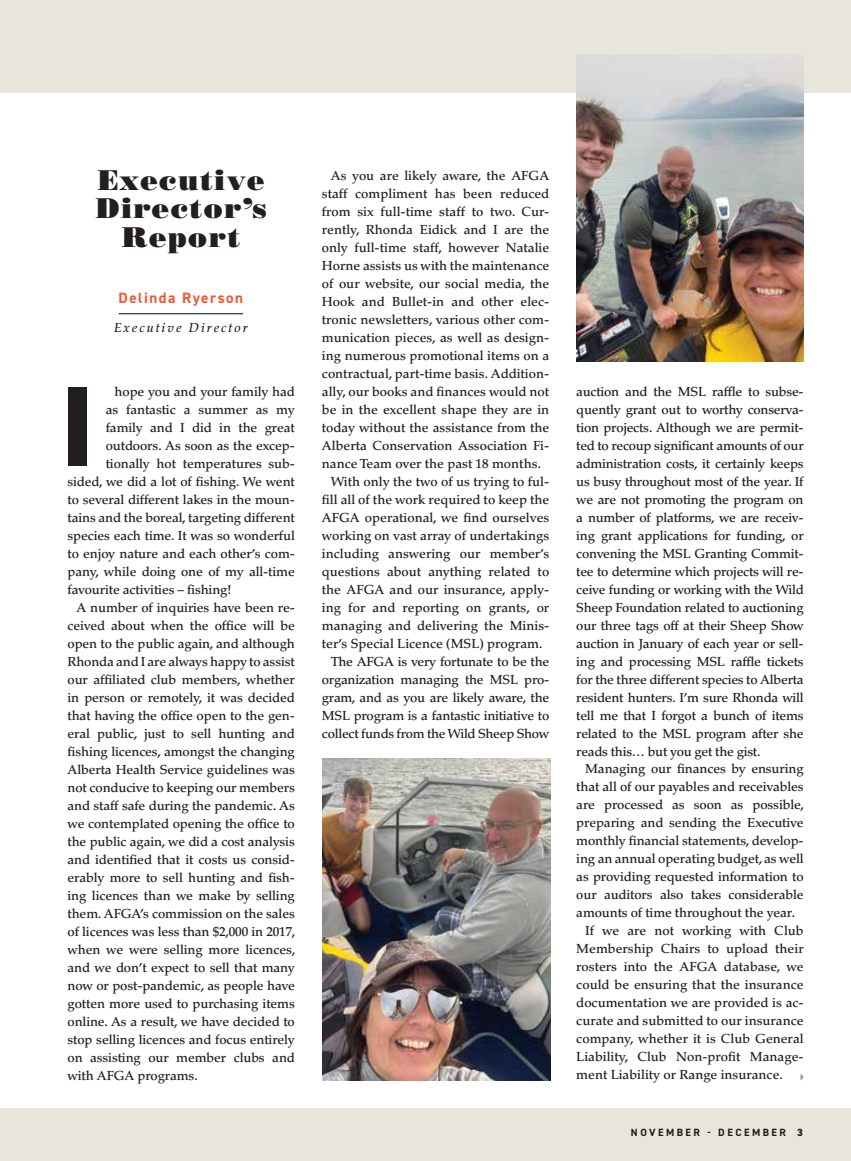
<style>
.page{position:relative;width:851px;height:1161px;background:#fff}
.page>*{position:absolute;margin:0;border:0;box-sizing:border-box;transform-origin:0 0}
.t1{font:800 113.85px "DIN2014";color:#231f20}
.t2{font:28.5px/28.5px "Bodoni Std Poster";letter-spacing:.05em;color:#231f20;text-align:center}
.t3{font:700 15px "DIN2014";letter-spacing:.1em;color:#f15635}
.t4{font:500 13.2px/18px "Palatino LT Std";letter-spacing:-.01em;color:#231f20;text-align:justify}
.t5{font:italic 500 13.2px "Palatino LT Std";letter-spacing:.15em;color:#231f20}
.t6{font:700 10.5px "DIN2014";letter-spacing:.235em;color:#231f20}
.s1{font-weight:800}
</style>
<div class="page">
<div style="left:0;top:0;width:850px;height:93px;background:#e8e6db"></div>
<div style="left:0;top:1108px;width:850px;height:53px;background:#e8e6db"></div>
<hr style="left:119px;top:313px;width:124px;height:1px;background:#231f20">
<img style="left:576px;top:54px;width:227px;height:308px">
<img style="left:323px;top:759px;width:227px;height:322px">
<svg style="left:800px;top:1074px;width:3px;height:7px"></svg>
<h2 class="t2" style="left:96px;top:165px;width:172px">Executive<br>Director’s<br>Report</h2>
<p class="t3" style="left:119px;top:288px;width:126px">Delinda Ryerson</p>
<p class="t5" style="left:114px;top:320px;width:135px">Executive Director</p>
<p class="t4" style="left:115px;top:383px;width:182px">hope you and your family had</p>
<p class="t4" style="left:106px;top:401px;width:191px">as fantastic a summer as my</p>
<p class="t4" style="left:106px;top:419px;width:191px">family and I did in the great</p>
<p class="t4" style="left:106px;top:437px;width:191px">outdoors. As soon as the excep-</p>
<p class="t4" style="left:106px;top:455px;width:191px">tionally hot temperatures sub-</p>
<p class="t4" style="left:67px;top:473px;width:229px">sided, we did a lot of fishing. We went</p>
<p class="t4" style="left:67px;top:491px;width:229px">to several different lakes in the moun-</p>
<p class="t4" style="left:67px;top:509px;width:229px">tains and the boreal, targeting different</p>
<p class="t4" style="left:67px;top:527px;width:229px">species each time. It was so wonderful</p>
<p class="t4" style="left:67px;top:545px;width:229px">to enjoy nature and each other’s com-</p>
<p class="t4" style="left:67px;top:563px;width:229px">pany, while doing one of my all-time</p>
<p class="t4" style="left:67px;top:581px;width:165px">favourite activities – fishing!</p>
<p class="t4" style="left:76px;top:599px;width:220px">A number of inquiries have been re-</p>
<p class="t4" style="left:67px;top:617px;width:229px">ceived about when the office will be</p>
<p class="t4" style="left:67px;top:635px;width:229px">open to the public again, and although</p>
<p class="t4" style="left:67px;top:653px;width:229px">Rhonda and I are always happy to assist</p>
<p class="t4" style="left:67px;top:671px;width:229px">our affiliated club members, whether</p>
<p class="t4" style="left:67px;top:689px;width:229px">in person or remotely, it was decided</p>
<p class="t4" style="left:67px;top:707px;width:229px">that having the office open to the gen-</p>
<p class="t4" style="left:67px;top:725px;width:229px">eral public, just to sell hunting and</p>
<p class="t4" style="left:67px;top:743px;width:229px">fishing licences, amongst the changing</p>
<p class="t4" style="left:67px;top:761px;width:229px">Alberta Health Service guidelines was</p>
<p class="t4" style="left:67px;top:779px;width:229px">not conducive to keeping our members</p>
<p class="t4" style="left:67px;top:797px;width:229px">and staff safe during the pandemic. As</p>
<p class="t4" style="left:67px;top:815px;width:229px">we contemplated opening the office to</p>
<p class="t4" style="left:67px;top:833px;width:229px">the public again, we did a cost analysis</p>
<p class="t4" style="left:67px;top:851px;width:229px">and identified that it costs us consid-</p>
<p class="t4" style="left:67px;top:869px;width:229px">erably more to sell hunting and fish-</p>
<p class="t4" style="left:67px;top:887px;width:229px">ing licences than we make by selling</p>
<p class="t4" style="left:67px;top:905px;width:229px">them. AFGA’s commission on the sales</p>
<p class="t4" style="left:67px;top:923px;width:229px">of licences was less than $2,000 in 2017,</p>
<p class="t4" style="left:67px;top:941px;width:229px">when we were selling more licences,</p>
<p class="t4" style="left:67px;top:959px;width:229px">and we don’t expect to sell that many</p>
<p class="t4" style="left:67px;top:977px;width:229px">now or post-pandemic, as people have</p>
<p class="t4" style="left:67px;top:995px;width:229px">gotten more used to purchasing items</p>
<p class="t4" style="left:67px;top:1013px;width:229px">online. As a result, we have decided to</p>
<p class="t4" style="left:67px;top:1031px;width:229px">stop selling licences and focus entirely</p>
<p class="t4" style="left:67px;top:1049px;width:229px">on assisting our member clubs and</p>
<p class="t4" style="left:67px;top:1067px;width:132px">with AFGA programs.</p>
<h1 class="t1" style="left:60px;top:351px;width:36px">I</h1>
<p class="t4" style="left:331px;top:167px;width:220px">As you are likely aware, the AFGA</p>
<p class="t4" style="left:322px;top:185px;width:229px">staff compliment has been reduced</p>
<p class="t4" style="left:322px;top:203px;width:229px">from six full-time staff to two. Cur-</p>
<p class="t4" style="left:322px;top:221px;width:229px">rently, Rhonda Eidick and I are the</p>
<p class="t4" style="left:322px;top:239px;width:229px">only full-time staff, however Natalie</p>
<p class="t4" style="left:322px;top:256px;width:229px">Horne assists us with the maintenance</p>
<p class="t4" style="left:322px;top:274px;width:229px">of our website, our social media, the</p>
<p class="t4" style="left:322px;top:292px;width:229px">Hook and Bullet-in and other elec-</p>
<p class="t4" style="left:322px;top:310px;width:229px">tronic newsletters, various other com-</p>
<p class="t4" style="left:322px;top:328px;width:229px">munication pieces, as well as design-</p>
<p class="t4" style="left:322px;top:346px;width:229px">ing numerous promotional items on a</p>
<p class="t4" style="left:322px;top:364px;width:229px">contractual, part-time basis. Addition-</p>
<p class="t4" style="left:322px;top:382px;width:229px">ally, our books and finances would not</p>
<p class="t4" style="left:322px;top:400px;width:229px">be in the excellent shape they are in</p>
<p class="t4" style="left:322px;top:418px;width:229px">today without the assistance from the</p>
<p class="t4" style="left:322px;top:436px;width:229px">Alberta Conservation Association Fi-</p>
<p class="t4" style="left:322px;top:454px;width:220px">nance Team over the past 18 months.</p>
<p class="t4" style="left:331px;top:472px;width:220px">With only the two of us trying to ful-</p>
<p class="t4" style="left:322px;top:490px;width:229px">fill all of the work required to keep the</p>
<p class="t4" style="left:322px;top:508px;width:229px">AFGA operational, we find ourselves</p>
<p class="t4" style="left:322px;top:526px;width:229px">working on vast array of undertakings</p>
<p class="t4" style="left:322px;top:544px;width:229px">including answering our member’s</p>
<p class="t4" style="left:322px;top:562px;width:229px">questions about anything related to</p>
<p class="t4" style="left:322px;top:580px;width:229px">the AFGA and our insurance, apply-</p>
<p class="t4" style="left:322px;top:598px;width:229px">ing for and reporting on grants, or</p>
<p class="t4" style="left:322px;top:616px;width:229px">managing and delivering the Minis-</p>
<p class="t4" style="left:322px;top:634px;width:222px">ter’s Special Licence (MSL) program.</p>
<p class="t4" style="left:331px;top:652px;width:220px">The AFGA is very fortunate to be the</p>
<p class="t4" style="left:322px;top:670px;width:229px">organization managing the MSL pro-</p>
<p class="t4" style="left:322px;top:688px;width:229px">gram, and as you are likely aware, the</p>
<p class="t4" style="left:322px;top:706px;width:229px">MSL program is a fantastic initiative to</p>
<p class="t4" style="left:322px;top:724px;width:229px">collect funds from the Wild Sheep Show</p>
<p class="t4" style="left:576px;top:382px;width:229px">auction and the MSL raffle to subse&shy;quently grant out to worthy conserva&shy;tion projects. Although we are permit&shy;ted to recoup significant amounts of our administration costs, it certainly keeps us busy throughout most of the year. If we are not promoting the program on a number of platforms, we are receiv&shy;ing grant applications for funding, or convening the MSL Granting Commit&shy;tee to determine which projects will re&shy;ceive funding or working with the Wild Sheep Foundation related to auctioning our three tags off at their Sheep Show auction in January of each year or sell&shy;ing and processing MSL raffle tickets for the three different species to Alberta resident hunters. I’m sure Rhonda will tell me that I forgot a bunch of items related to the MSL program after she reads this… but you get the gist.</p>
<p class="t4" style="left:585px;top:760px;width:220px">Managing our finances by ensuring</p>
<p class="t4" style="left:576px;top:778px;width:229px">that all of our payables and receivables</p>
<p class="t4" style="left:576px;top:796px;width:229px">are processed as soon as possible,</p>
<p class="t4" style="left:576px;top:814px;width:229px">preparing and sending the Executive</p>
<p class="t4" style="left:576px;top:832px;width:229px">monthly financial statements, develop-</p>
<p class="t4" style="left:576px;top:850px;width:229px">ing an annual operating budget, as well</p>
<p class="t4" style="left:576px;top:868px;width:229px">as providing requested information to</p>
<p class="t4" style="left:576px;top:886px;width:229px">our auditors also takes considerable</p>
<p class="t4" style="left:576px;top:904px;width:220px">amounts of time throughout the year.</p>
<p class="t4" style="left:585px;top:922px;width:220px">If we are not working with Club</p>
<p class="t4" style="left:576px;top:940px;width:229px">Membership Chairs to upload their</p>
<p class="t4" style="left:576px;top:958px;width:229px">rosters into the AFGA database, we</p>
<p class="t4" style="left:576px;top:976px;width:229px">could be ensuring that the insurance</p>
<p class="t4" style="left:576px;top:994px;width:229px">documentation we are provided is ac-</p>
<p class="t4" style="left:576px;top:1012px;width:229px">curate and submitted to our insurance</p>
<p class="t4" style="left:576px;top:1030px;width:229px">company, whether it is Club General</p>
<p class="t4" style="left:576px;top:1048px;width:229px">Liability, Club Non-profit Manage-</p>
<p class="t4" style="left:576px;top:1066px;width:208px">ment Liability or Range insurance.</p>
<p class="t6" style="left:631px;top:1125px;width:174px">NOVEMBER - DECEMBER <span class="s1">3</span></p>
</div>
